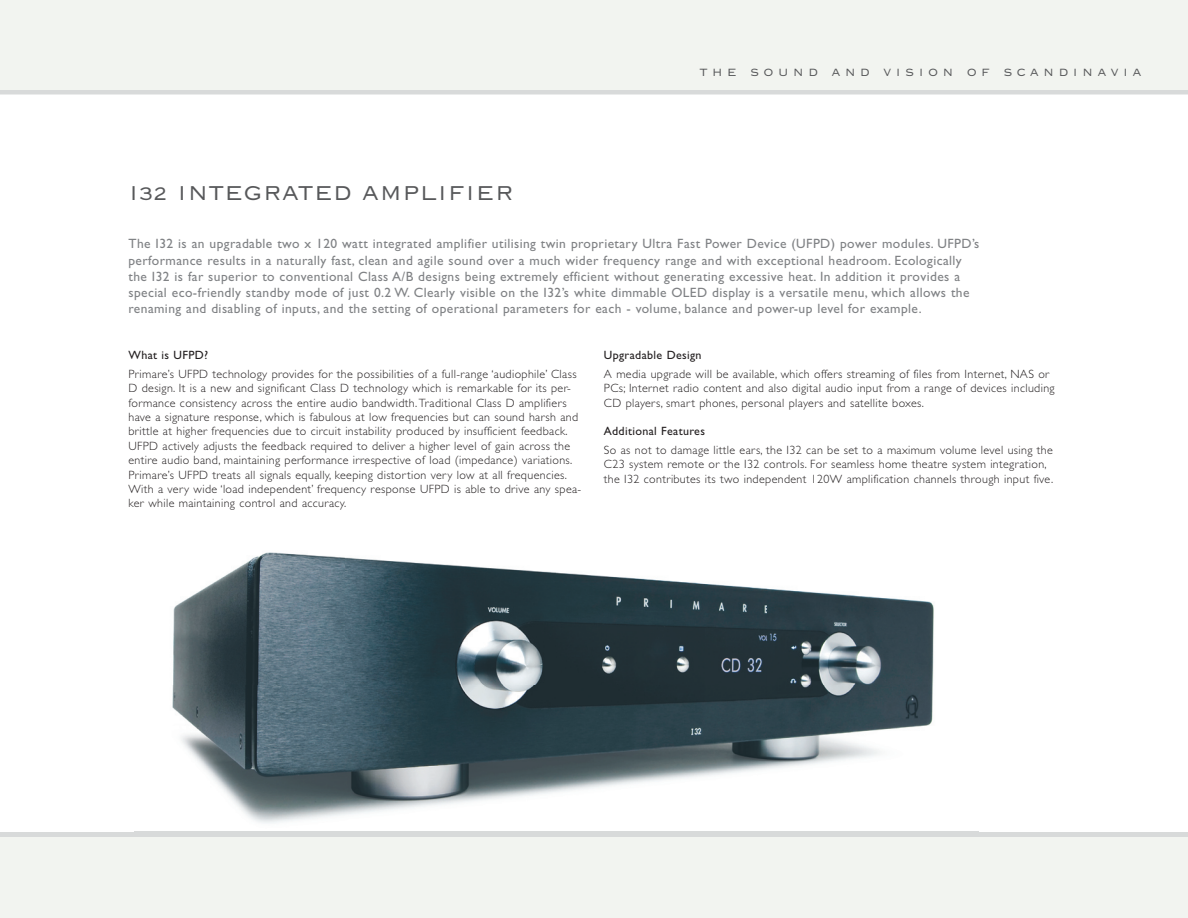
<style>
.page{position:relative;width:1188px;height:918px;background:#fff}
.page>*{position:absolute;margin:0;border:0;box-sizing:border-box;transform-origin:0 0}
.t1{font:31.5px "Lindgrensans";color:#57585a}
.t2{font:16.5px "Lindgrensans";letter-spacing:.25em;color:#57585a}
.t3{font:13.5px/16.2px "Gill Sans";letter-spacing:.03em;color:#808285}
.t4{font:300 12px/14.4px "Gill Sans";letter-spacing:.03em;color:#231f20}
.t5{font:12px "Gill Sans";letter-spacing:.03em;color:#231f20}
.s1{font-size:24px}
</style>
<div class="page">
<div style="left:0;top:834px;width:1188px;height:84px;background:#f2f4f0"></div>
<hr style="left:0;top:832px;width:1188px;height:4px;background:#d8dada">
<div style="left:0;top:0;width:1188px;height:94px;background:#f2f4f0"></div>
<img style="left:135px;top:552px;width:844px;height:285px">
<h2 class="t2" style="left:699px;top:63px;width:444px">the sound and vision of scandinavia</h2>
<h1 class="t1" style="left:129px;top:176px;width:387px">i<span class="s1">32</span> integrated amplifier</h1>
<p class="t3" style="left:129px;top:236px;width:853px">The I32 is an upgradable two x 120 watt integrated amplifier utilising twin proprietary Ultra Fast Power Device (UFPD) power modules. UFPD’s performance results in a naturally fast, clean and agile sound over a much wider frequency range and with exceptional headroom. Ecologically the I32 is far superior to conventional Class A/B designs being extremely efficient without generating excessive heat. In addition it provides a special eco-friendly standby mode of just 0.2 W. Clearly visible on the I32’s white dimmable OLED display is a versatile menu, which allows the renaming and disabling of inputs, and the setting of operational parameters for each - volume, balance and power-up level for example.</p>
<p class="t5" style="left:129px;top:348px;width:81px">What is UFPD?</p>
<p class="t4" style="left:129px;top:367px;width:454px">Primare’s UFPD technology provides for the possibilities of a full-range ‘audiophile’ Class D design. It is a new and significant Class D technology which is remarkable for its per&shy;formance consistency across the entire audio bandwidth. Traditional Class D amplifiers have a signature response, which is fabulous at low frequencies but can sound harsh and brittle at higher frequencies due to circuit instability produced by insufficient feedback.<br>UFPD actively adjusts the feedback required to deliver a higher level of gain across the entire audio band, maintaining performance irrespective of load (impedance) variations.<br>Primare’s UFPD treats all signals equally, keeping distortion very low at all frequencies.<br>With a very wide ‘load independent’ frequency response UFPD is able to drive any spea&shy;ker while maintaining control and accuracy.</p>
<p class="t5" style="left:604px;top:348px;width:99px">Upgradable Design</p>
<p class="t4" style="left:604px;top:367px;width:452px">A media upgrade will be available, which offers streaming of files from Internet, NAS or<br>PCs; Internet radio content and also digital audio input from a range of devices including<br>CD players, smart phones, personal players and satellite boxes.</p>
<p class="t5" style="left:604px;top:424px;width:103px">Additional Features</p>
<p class="t4" style="left:604px;top:443px;width:451px">So as not to damage little ears, the I32 can be set to a maximum volume level using the<br>C23 system remote or the I32 controls. For seamless home theatre system integration, the I32 contributes its two independent 120W amplification channels through input five.</p>
</div>
